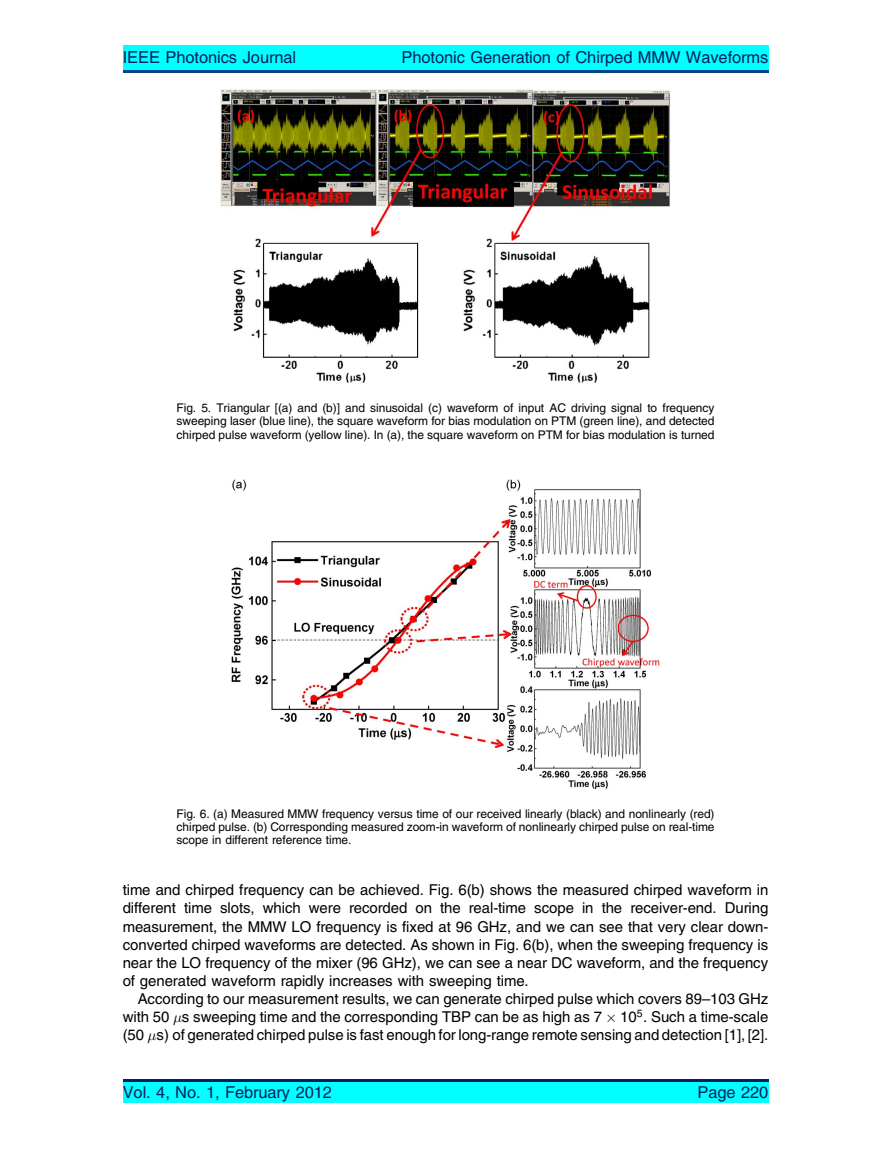
<style>
.page{position:relative;width:891px;height:1161px;background:#fff}
.page>*{position:absolute;margin:0;border:0;box-sizing:border-box;transform-origin:0 0}
.t1{font:16.5px "Adv T Tb 54 a 34 f 7";color:#012060}
.t2{font:15px/18.1px "Adv T Tb 54 a 34 f 7";color:#000;text-align:justify}
.t3{font:12px/13.5px "Adv T Tb 54 a 34 f 7";color:#000;text-align:justify}
.s1{font-family:"Adv P4 C4 E51"}
.s2{font-family:"Adv P4 C4 E74"}
</style>
<div class="page">
<img style="left:232px;top:480px;width:427px;height:309px">
<img style="left:220px;top:89px;width:451px;height:294px">
<div style="left:123px;top:45px;width:645px;height:28px;background:#0ff"></div>
<hr style="left:123px;top:70px;width:645px;height:3px;background:#004684">
<div style="left:123px;top:1079px;width:645px;height:24px;background:#0ff"></div>
<hr style="left:123px;top:1079px;width:645px;height:3px;background:#012060">
<p class="t1" style="left:123px;top:51px;width:175px">IEEE Photonics Journal</p>
<p class="t1" style="left:401px;top:51px;width:368px">Photonic Generation of Chirped MMW Waveforms</p>
<p class="t3" style="left:177px;top:402px;width:539px">Fig. 5. Triangular [(a) and (b)] and sinusoidal (c) waveform of input AC driving signal to frequency sweeping laser (blue line), the square waveform for bias modulation on PTM (green line), and detected chirped pulse waveform (yellow line). In (a), the square waveform on PTM for bias modulation is turned</p>
<p class="t3" style="left:177px;top:808px;width:539px">Fig. 6. (a) Measured MMW frequency versus time of our received linearly (black) and nonlinearly (red) chirped pulse. (b) Corresponding measured zoom-in waveform of nonlinearly chirped pulse on real-time scope in different reference time.</p>
<p class="t2" style="left:123px;top:882px;width:647px">time and chirped frequency can be achieved. Fig. 6(b) shows the measured chirped waveform in different time slots, which were recorded on the real-time scope in the receiver-end. During measurement, the MMW LO frequency is fixed at 96 GHz, and we can see that very clear down&shy;converted chirped waveforms are detected. As shown in Fig. 6(b), when the sweeping frequency is near the LO frequency of the mixer (96 GHz), we can see a near DC waveform, and the frequency of generated waveform rapidly increases with sweeping time.</p>
<p class="t2" style="left:123px;top:991px;width:647px;text-indent:15px">According to our measurement results, we can generate chirped pulse which covers 89–103 GHz with 50 <span class="s1">-</span>s sweeping time and the corresponding TBP can be as high as 7 <span class="s2">-</span> 10<sup>5</sup>. Such a time-scale (50 <span class="s1">-</span>s) of generated chirped pulse is fast enough for long-range remote sensing and detection [1], [2].</p>
<p class="t1" style="left:123px;top:1087px;width:211px">Vol. 4, No. 1, February 2012</p>
<p class="t1" style="left:697px;top:1087px;width:72px">Page 220</p>
</div>
